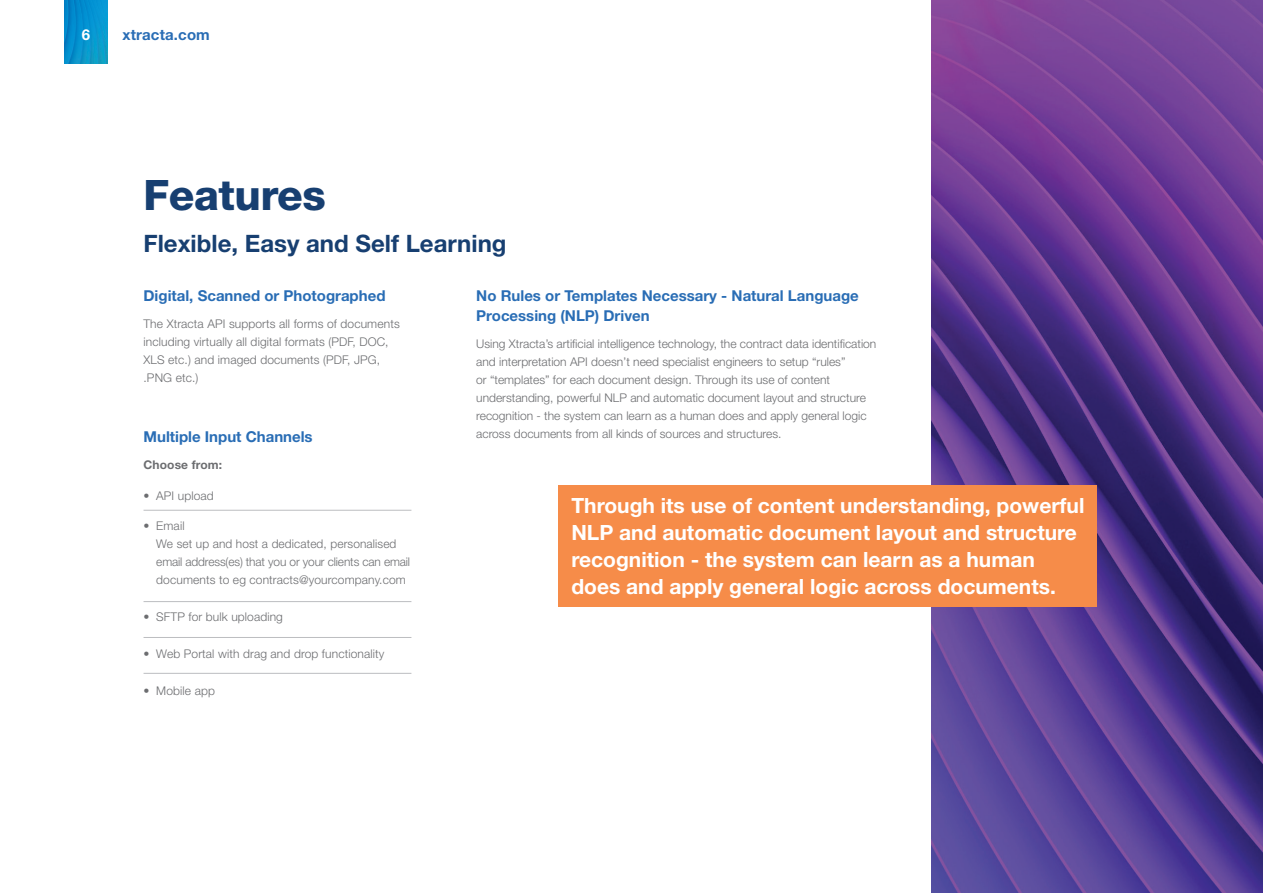
<style>
.page{position:relative;width:1263px;height:893px;background:#fff}
.page>*{position:absolute;margin:0;border:0;box-sizing:border-box;transform-origin:0 0}
.t1{font:800 42px "Helvetica Neue LT Std";letter-spacing:-.01em;color:#173f71}
.t2{font:700 24px "Helvetica Neue LT Std";color:#173f71}
.t3{font:700 21px/27px "Helvetica Neue LT Std";color:#fff}
.t4{font:700 15px/19.5px "Helvetica Neue LT Std";color:#296db5}
.t5{font:700 15px "Helvetica Neue LT Std";color:#fff}
.t6{font:300 12px/18px "Helvetica Neue LT Std";color:#6c6d70}
.t7{font:700 12px "Helvetica Neue LT Std";letter-spacing:.01em;color:#6c6d70}
</style>
<div class="page">
<img style="left:64px;top:0;width:44px;height:63px">
<img style="left:931px;top:0;width:332px;height:893px">
<hr style="left:144px;top:673px;width:267px;height:1px;background:#bcbdc0">
<hr style="left:144px;top:637px;width:267px;height:1px;background:#bcbdc0">
<hr style="left:144px;top:601px;width:267px;height:1px;background:#bcbdc0">
<hr style="left:144px;top:510px;width:267px;height:1px;background:#bcbdc0">
<div style="left:559px;top:485px;width:538px;height:121px;background:#f68c49"></div>
<p class="t5" style="left:82px;top:26px;width:10px">6</p>
<p class="t4" style="left:123px;top:25px;width:89px">xtracta.com</p>
<h1 class="t1" style="left:144px;top:170px;width:184px">Features</h1>
<h2 class="t2" style="left:144px;top:229px;width:365px">Flexible, Easy and Self Learning</h2>
<p class="t4" style="left:144px;top:286px;width:243px">Digital, Scanned or Photographed</p>
<p class="t6" style="left:144px;top:314px;width:258px">The Xtracta API supports all forms of documents including virtually all digital formats (PDF, DOC, XLS etc.) and imaged documents (PDF, JPG, .PNG etc.)</p>
<p class="t4" style="left:144px;top:427px;width:171px">Multiple Input Channels</p>
<p class="t7" style="left:144px;top:457px;width:80px">Choose from:</p>
<p class="t6" style="left:144px;top:486px;width:72px">• API upload</p>
<p class="t6" style="left:156px;top:517px;width:255px;text-indent:-13px">• Email<br>We set up and host a dedicated, personalised email address(es) that you or your clients can email documents to eg contracts@yourcompany.com</p>
<p class="t6" style="left:144px;top:608px;width:141px">• SFTP for bulk uploading</p>
<p class="t6" style="left:144px;top:644px;width:242px">• Web Portal with drag and drop functionality</p>
<p class="t6" style="left:144px;top:681px;width:73px">• Mobile app</p>
<p class="t4" style="left:476px;top:286px;width:384px">No Rules or Templates Necessary - Natural Language<br>Processing (NLP) Driven</p>
<p class="t6" style="left:476px;top:334px;width:402px">Using Xtracta’s artificial intelligence technology, the contract data identification and interpretation API doesn’t need specialist engineers to setup “rules”<br>or “templates” for each document design. Through its use of content understanding, powerful NLP and automatic document layout and structure recognition - the system can learn as a human does and apply general logic across documents from all kinds of sources and structures.</p>
<h3 class="t3" style="left:571px;top:491px;width:514px">Through its use of content understanding, powerful NLP and automatic document layout and structure recognition - the system can learn as a human does and apply general logic across documents.</h3>
</div>
